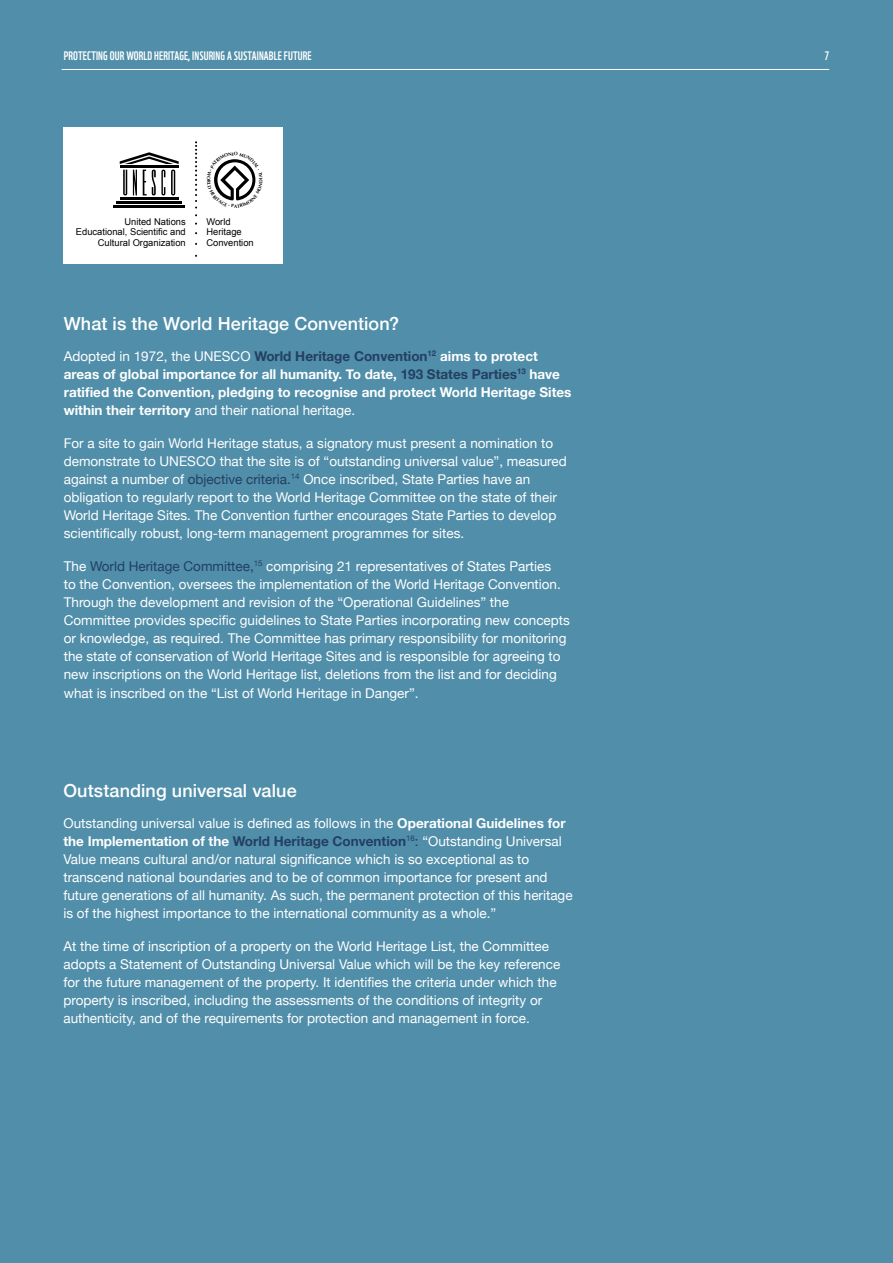
<style>
.page{position:relative;width:893px;height:1263px;background:#508ea9}
.page>*{position:absolute;margin:0;border:0;box-sizing:border-box;transform-origin:0 0}
.t1{font:500 18px "Helvetica Neue";letter-spacing:.005em;color:#fff}
.t2{font:13.5px/18px "Helvetica Neue";color:#fff}
.t3{font:700 13.5px/18px "Helvetica Neue";color:#fff}
.t4{font:12px "WWF";letter-spacing:.01em;color:#fff}
.t5{font:9.3px/10.2px "Arial";color:#000}
.s1{font-weight:400}
.s2{color:#243f60}
.s3{font-weight:700}
.s4{font-weight:700;color:#243f60}
</style>
<div class="page">
<hr style="left:62px;top:69px;width:767px;height:1px;background:#fff">
<div style="left:63px;top:127px;width:220px;height:137px;background:#fff"></div>
<svg style="left:195px;top:141px;width:2px;height:75px"></svg>
<hr style="left:120px;top:197px;width:59px;height:2px;background:#000">
<hr style="left:116px;top:201px;width:66px;height:2px;background:#000">
<hr style="left:113px;top:205px;width:72px;height:3px;background:#000">
<hr style="left:120px;top:166px;width:59px;height:2px;background:#000">
<svg style="left:120px;top:152px;width:59px;height:12px"></svg>
<svg style="left:123px;top:170px;width:4px;height:25px"></svg>
<svg style="left:133px;top:170px;width:4px;height:25px"></svg>
<svg style="left:171px;top:170px;width:4px;height:25px"></svg>
<svg style="left:143px;top:170px;width:22px;height:25px"></svg>
<svg style="left:214px;top:159px;width:42px;height:42px"></svg>
<p class="t4" style="left:64px;top:46px;width:249px">PROTECTING OUR WORLD HERITAGE, INSURING A SUSTAINABLE FUTURE</p>
<p class="t4" style="left:825px;top:46px;width:6px">7</p>
<p class="t5" style="left:76px;top:217px;width:111px;text-align:right">United Nations<br>Educational, Scientific and<br>Cultural Organization</p>
<p class="t5" style="left:206px;top:217px;width:49px">World<br>Heritage<br>Convention</p>
<h1 class="t1" style="left:64px;top:309px;width:337px">What is the World Heritage Convention?</h1>
<p class="t3" style="left:64px;top:347px;width:509px"><span class="s1">Adopted in 1972, the UNESCO</span> <span class="s2">World Heritage Convention</span><sup>12</sup> aims to protect areas of global importance for all humanity. To date, <span class="s2">193 States Parties</span><sup>13</sup> have ratified the Convention, pledging to recognise and protect World Heritage Sites within their territory <span class="s1">and their national heritage.</span></p>
<p class="t2" style="left:64px;top:435px;width:504px">For a site to gain World Heritage status, a signatory must present a nomination to demonstrate to UNESCO that the site is of “outstanding universal value”, measured against a number of <span class="s2">objective criteria.</span><sup>14</sup> Once inscribed, State Parties have an obligation to regularly report to the World Heritage Committee on the state of their World Heritage Sites. The Convention further encourages State Parties to develop scientifically robust, long-term management programmes for sites.</p>
<p class="t2" style="left:64px;top:558px;width:508px">The <span class="s2">World Heritage Committee,</span><sup>15</sup> comprising 21 representatives of States Parties<br>to the Convention, oversees the implementation of the World Heritage Convention.<br>Through the development and revision of the “Operational Guidelines” the Committee provides specific guidelines to State Parties incorporating new concepts or knowledge, as required. The Committee has primary responsibility for monitoring the state of conservation of World Heritage Sites and is responsible for agreeing to new inscriptions on the World Heritage list, deletions from the list and for deciding what is inscribed on the “List of World Heritage in Danger”.</p>
<h1 class="t1" style="left:63px;top:776px;width:235px">Outstanding universal value</h1>
<p class="t2" style="left:63px;top:814px;width:511px">Outstanding universal value is defined as follows in the <span class="s3">Operational Guidelines for the Implementation of the</span> <span class="s4">World Heritage Convention</span><sup>16</sup><span class="s2">:</span> “Outstanding Universal Value means cultural and/or natural significance which is so exceptional as to transcend national boundaries and to be of common importance for present and future generations of all humanity. As such, the permanent protection of this heritage is of the highest importance to the international community as a whole.”</p>
<p class="t2" style="left:63px;top:937px;width:498px">At the time of inscription of a property on the World Heritage List, the Committee adopts a Statement of Outstanding Universal Value which will be the key reference for the future management of the property. It identifies the criteria under which the property is inscribed, including the assessments of the conditions of integrity or authenticity, and of the requirements for protection and management in force.</p>
</div>
